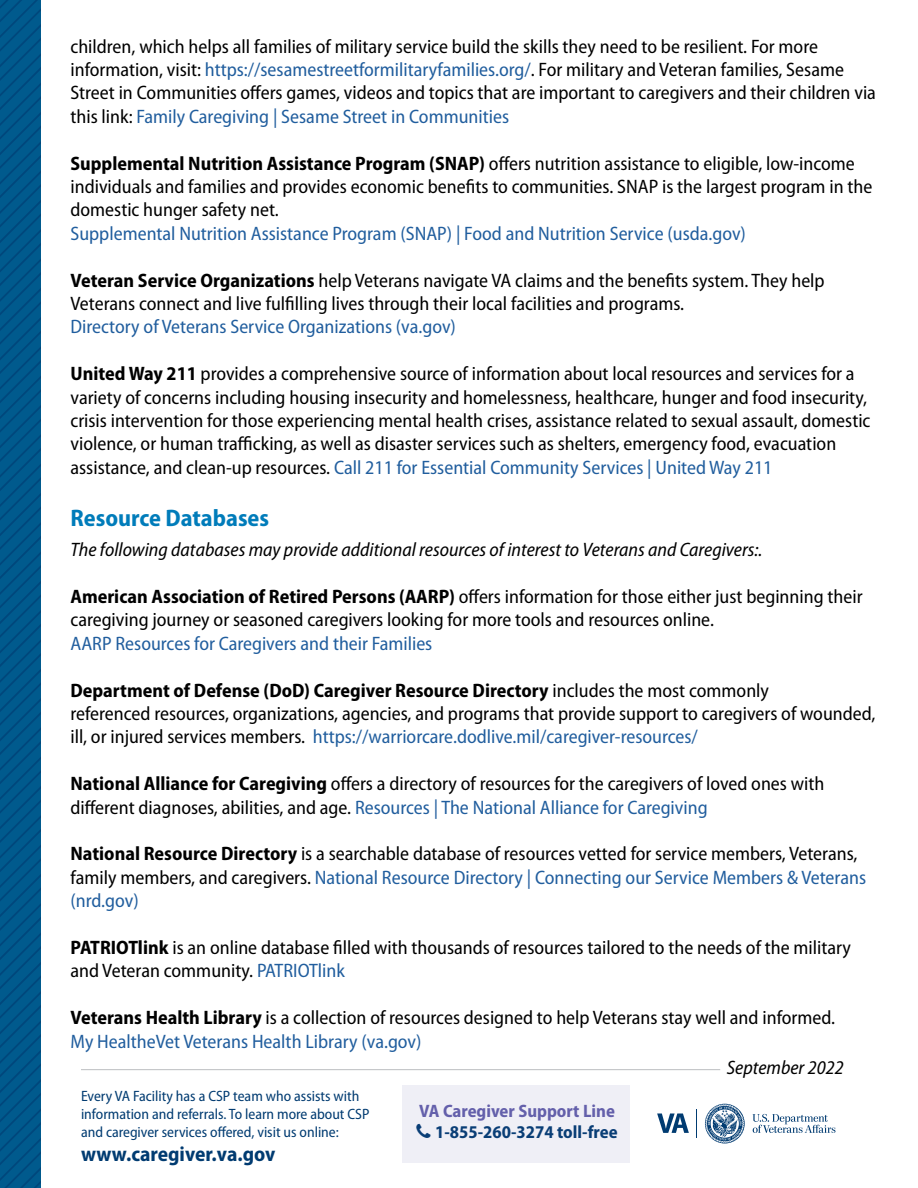
<style>
.page{position:relative;width:918px;height:1188px;background:#fff}
.page>*{position:absolute;margin:0;border:0;box-sizing:border-box;transform-origin:0 0}
.Subheading{font:700 semi-condensed 24px "Myriad Pro";color:#007cba}
.t1{font:700 semi-condensed 21px "Myriad Pro";color:#003b71}
.t2{font:semi-condensed 19.5px/23.4px "Myriad Pro";color:#000}
.t3{font:italic semi-condensed 19.5px "Myriad Pro";color:#000}
.t4{font:semi-condensed 19.5px "Myriad Pro";color:#215e9e}
.t5{font:700 semi-condensed 18px "Myriad Pro";color:#003b71}
.t6{font:700 semi-condensed 18px "Myriad Pro";color:#6460ab}
.t7{font:semi-condensed 15px/18px "Myriad Pro";color:#003b71}
.s1{color:#215e9e}
.s2{font-weight:700}
</style>
<div class="page">
<svg style="left:0;top:0;width:40px;height:1188px;background:#005689"></svg>
<hr style="left:81px;top:1069px;width:639px;height:1px;background:#bcbec0">
<svg style="left:752px;top:1114px;width:83px;height:19px"></svg>
<svg style="left:696px;top:1109px;width:1px;height:29px"></svg>
<svg style="left:657px;top:1113px;width:32px;height:20px"></svg>
<svg style="left:705px;top:1104px;width:40px;height:39px"></svg>
<div style="left:402px;top:1085px;width:228px;height:78px;background:#efeff6"></div>
<p class="t2" style="left:70px;top:34px;width:807px">children, which helps all families of military service build the skills they need to be resilient. For more information, visit: <span class="s1">https://sesamestreetformilitaryfamilies.org/</span>. For military and Veteran families, Sesame Street in Communities offers games, videos and topics that are important to caregivers and their children via this link: <span class="s1">Family Caregiving | Sesame Street in Communities</span></p>
<p class="t2" style="left:70px;top:151px;width:803px"><span class="s2">Supplemental Nutrition Assistance Program (SNAP)</span> offers nutrition assistance to eligible, low-income individuals and families and provides economic benefits to communities. SNAP is the largest program in the domestic hunger safety net.</p>
<p class="t4" style="left:70px;top:221px;width:677px">Supplemental Nutrition Assistance Program (SNAP) | Food and Nutrition Service (usda.gov)</p>
<p class="t2" style="left:70px;top:268px;width:756px"><span class="s2">Veteran Service Organizations</span> help Veterans navigate VA claims and the benefits system. They help<br>Veterans connect and live fulfilling lives through their local facilities and programs.<br><span class="s1">Directory of Veterans Service Organizations (va.gov)</span></p>
<p class="t2" style="left:70px;top:362px;width:802px"><span class="s2">United Way 211</span> provides a comprehensive source of information about local resources and services for a variety of concerns including housing insecurity and homelessness, healthcare, hunger and food insecurity, crisis intervention for those experiencing mental health crises, assistance related to sexual assault, domestic violence, or human trafficking, as well as disaster services such as shelters, emergency food, evacuation assistance, and clean-up resources. <span class="s1">Call 211 for Essential Community Services | United Way 211</span></p>
<p class="Subheading" style="left:70px;top:503px;width:200px">Resource Databases</p>
<p class="t3" style="left:70px;top:538px;width:694px">The following databases may provide additional resources of interest to Veterans and Caregivers:.</p>
<p class="t2" style="left:70px;top:585px;width:794px"><span class="s2">American Association of Retired Persons (AARP)</span> offers information for those either just beginning their caregiving journey or seasoned caregivers looking for more tools and resources online.<br><span class="s1">AARP Resources for Caregivers and their Families</span></p>
<p class="t2" style="left:70px;top:678px;width:807px"><span class="s2">Department of Defense (DoD) Caregiver Resource Directory</span> includes the most commonly<br>referenced resources, organizations, agencies, and programs that provide support to caregivers of wounded, ill, or injured services members. <span class="s1">https://warriorcare.dodlive.mil/caregiver-resources/</span></p>
<p class="t2" style="left:70px;top:772px;width:755px"><span class="s2">National Alliance for Caregiving</span> offers a directory of resources for the caregivers of loved ones with different diagnoses, abilities, and age. <span class="s1">Resources | The National Alliance for Caregiving</span></p>
<p class="t2" style="left:70px;top:842px;width:797px"><span class="s2">National Resource Directory</span> is a searchable database of resources vetted for service members, Veterans, family members, and caregivers. <span class="s1">National Resource Directory | Connecting our Service Members &amp; Veterans (nrd.gov)</span></p>
<p class="t2" style="left:70px;top:936px;width:782px"><span class="s2">PATRIOTlink</span> is an online database filled with thousands of resources tailored to the needs of the military and Veteran community. <span class="s1">PATRIOTlink</span></p>
<p class="t2" style="left:70px;top:1006px;width:766px"><span class="s2">Veterans Health Library</span> is a collection of resources designed to help Veterans stay well and informed.<br><span class="s1">My HealtheVet Veterans Health Library (va.gov)</span></p>
<p class="t3" style="left:727px;top:1056px;width:118px">September 2022</p>
<p class="t7" style="left:81px;top:1087px;width:290px">Every VA Facility has a CSP team who assists with information and referrals. To learn more about CSP and caregiver services offered, visit us online:</p>
<p class="t1" style="left:81px;top:1140px;width:196px">www.caregiver.va.gov</p>
<p class="t6" style="left:419px;top:1099px;width:197px">VA Caregiver Support Line</p>
<p class="t5" style="left:435px;top:1120px;width:184px">1-855-260-3274 toll-free</p>
</div>
